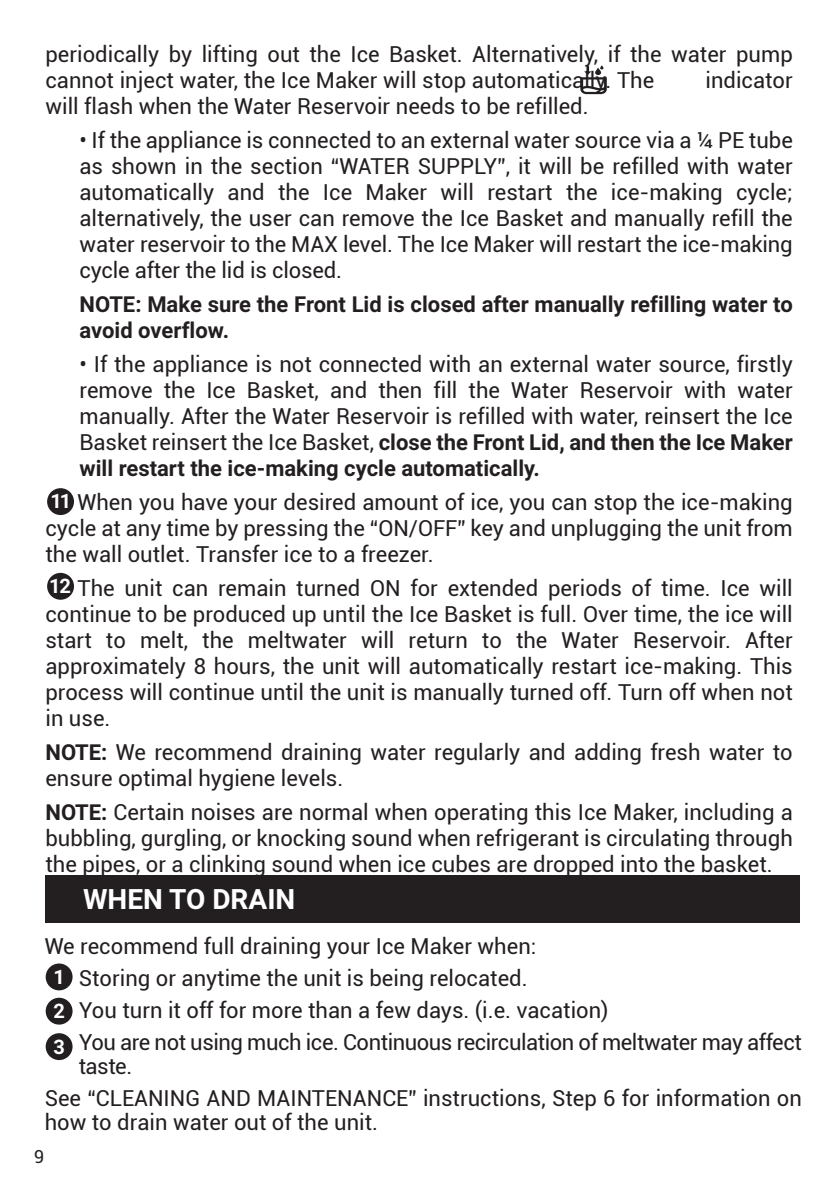
<style>
.page{position:relative;width:840px;height:1191px;background:#fff}
.page>*{position:absolute;margin:0;border:0;box-sizing:border-box;transform-origin:0 0}
.t1{font:700 28px "Roboto";color:#fff}
.t2{font:22px/26px "Roboto";color:#231f20;text-align:justify}
.t3{font:700 22px/26px "Roboto";color:#231f20}
.t4{font:700 20px "Roboto";color:#fff}
.t5{font:18px "Roboto";color:#231f20}
.s1{font-weight:700}
.s2{font-weight:700;font-size:20px;color:#fff}
</style>
<div class="page">
<div style="left:47px;top:488px;width:27px;height:27px;background:#231f20;border-radius:50%"></div>
<div style="left:47px;top:573px;width:27px;height:27px;background:#231f20;border-radius:50%"></div>
<svg style="left:580px;top:65px;width:26px;height:29px"></svg>
<div style="left:45px;top:875px;width:754px;height:47px;background:#231f20"></div>
<div style="left:46px;top:1033px;width:26px;height:27px;background:#231f20;border-radius:50%"></div>
<div style="left:46px;top:997px;width:26px;height:27px;background:#231f20;border-radius:50%"></div>
<div style="left:46px;top:963px;width:26px;height:27px;background:#231f20;border-radius:50%"></div>
<p class="t2" style="left:45px;top:40px;width:748px">periodically by lifting out the Ice Basket. Alternatively, if the water pump cannot inject water, the Ice Maker will stop automatically. The</p>
<p class="t2" style="left:705px;top:66px;width:89px">indicator</p>
<p class="t2" style="left:45px;top:92px;width:544px">will flash when the Water Reservoir needs to be refilled.</p>
<p class="t2" style="left:79px;top:126px;width:714px">• If the appliance is connected to an external water source via a ¼ PE tube as shown in the section “WATER SUPPLY”, it will be refilled with water automatically and the Ice Maker will restart the ice-making cycle; alternatively, the user can remove the Ice Basket and manually refill the water reservoir to the MAX level. The Ice Maker will restart the ice-making cycle after the lid is closed.</p>
<p class="t3" style="left:79px;top:290px;width:714px">NOTE: Make sure the Front Lid is closed after manually refilling water to avoid overflow.</p>
<p class="t2" style="left:79px;top:350px;width:714px">• If the appliance is not connected with an external water source, firstly remove the Ice Basket, and then fill the Water Reservoir with water manually. After the Water Reservoir is refilled with water, reinsert the Ice Basket reinsert the Ice Basket, <span class="s1">close the Front Lid, and then the Ice Maker will restart the ice-making cycle automatically.</span></p>
<p class="t2" style="left:45px;top:488px;width:748px"><span class="s2">11</span> When you have your desired amount of ice, you can stop the ice-making cycle at any time by pressing the “ON/OFF” key and unplugging the unit from the wall outlet. Transfer ice to a freezer.</p>
<p class="t2" style="left:45px;top:574px;width:748px;text-indent:32px">The unit can remain turned ON for extended periods of time. Ice will continue to be produced up until the Ice Basket is full. Over time, the ice will start to melt, the meltwater will return to the Water Reservoir. After approximately 8 hours, the unit will automatically restart ice-making. This process will continue until the unit is manually turned off. Turn off when not in use.</p>
<p class="t2" style="left:45px;top:738px;width:748px"><span class="s1">NOTE:</span> We recommend draining water regularly and adding fresh water to ensure optimal hygiene levels.</p>
<p class="t2" style="left:45px;top:798px;width:748px"><span class="s1">NOTE:</span> Certain noises are normal when operating this Ice Maker, including a bubbling, gurgling, or knocking sound when refrigerant is circulating through the pipes, or a clinking sound when ice cubes are dropped into the basket.</p>
<p class="t4" style="left:49px;top:572px;width:23px">12</p>
<p class="t1" style="left:83px;top:879px;width:214px">WHEN TO DRAIN</p>
<p class="t2" style="left:79px;top:929px;width:724px;line-height:32px;text-align:left;text-indent:-34px">We recommend full draining your Ice Maker when:<br>Storing or anytime the unit is being relocated.<br>You turn it off for more than a few days. (i.e. vacation)<br>You are not using much ice. Continuous recirculation of meltwater may affect</p>
<p class="t2" style="left:45px;top:1049px;width:758px;line-height:32px;text-indent:34px">taste.<br>See “CLEANING AND MAINTENANCE” instructions, Step 6 for information on</p>
<p class="t2" style="left:45px;top:1108px;width:335px">how to drain water out of the unit.</p>
<p class="t4" style="left:54px;top:962px;width:13px">1</p>
<p class="t4" style="left:54px;top:997px;width:13px">2</p>
<p class="t4" style="left:54px;top:1032px;width:13px">3</p>
<p class="t5" style="left:34px;top:1143px;width:12px">9</p>
</div>
